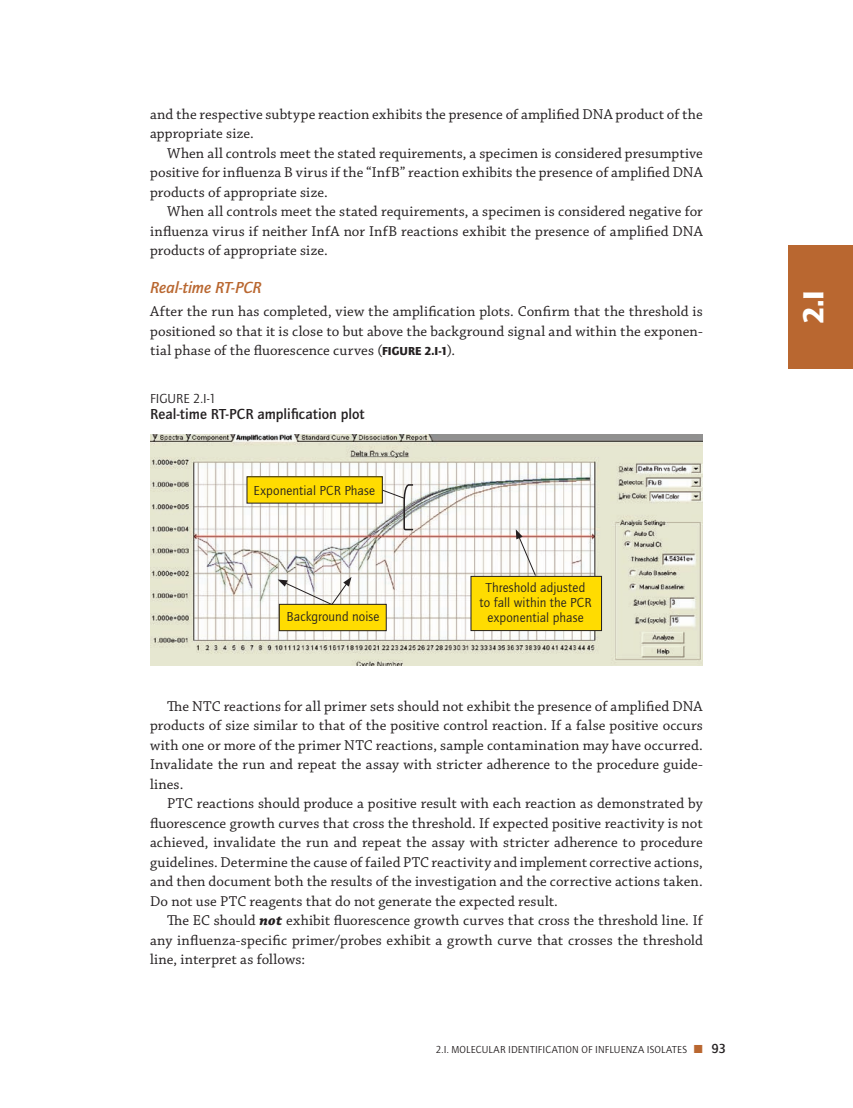
<style>
.page{position:relative;width:853px;height:1108px;background:#fff}
.page>*{position:absolute;margin:0;border:0;box-sizing:border-box;transform-origin:0 0}
.t1{font:900 30px "Quay Itc T";color:#fff}
.t2{font:italic 700 16.5px "Quay Itc T";color:#b96730}
.t3{font:15px/19.5px "Chaparral Pro";letter-spacing:.005em;color:#231f20;text-align:justify}
.t4{font:700 15px "Quay Itc T";color:#231f20}
.t5{font:13.5px/15px "Quay Itc T";letter-spacing:.005em;color:#231f20;text-align:center}
.t6{font:700 13.5px "Quay Itc T";color:#231f20}
.t7{font:10.5px "Quay Itc T";letter-spacing:.015em;color:#231f20}
.s1{font-family:"Quay Itc T";font-weight:900;font-size:12px}
.s2{font-weight:700;font-style:italic}
.s3{font-weight:400;font-size:10.5px}
.s4{font-family:"European Pi Three";font-weight:400;color:#b96730}
</style>
<div class="page">
<img style="left:150px;top:435px;width:553px;height:230px">
<div style="left:788px;top:246px;width:65px;height:123px;background:#b96730"></div>
<div style="left:279px;top:604px;width:107px;height:27px;background:#ffdc01"></div>
<div style="left:279px;top:604px;width:108px;height:27px;border:1px solid #231f20"></div>
<svg style="left:278px;top:577px;width:73px;height:29px"></svg>
<div style="left:471px;top:576px;width:130px;height:55px;background:#ffdc01"></div>
<div style="left:471px;top:576px;width:131px;height:55px;border:1px solid #231f20"></div>
<svg style="left:516px;top:529px;width:20px;height:48px"></svg>
<div style="left:247px;top:477px;width:135px;height:26px;background:#ffdc01"></div>
<div style="left:247px;top:476px;width:136px;height:28px;border:1px solid #231f20"></div>
<svg style="left:382px;top:483px;width:33px;height:48px"></svg>
<p class="t3" style="left:150px;top:105px;width:554px">and the respective subtype reaction exhibits the presence of amplified DNA product of the appropriate size.</p>
<p class="t3" style="left:150px;top:144px;width:554px;text-indent:17px">When all controls meet the stated requirements, a specimen is considered presumptive positive for influenza B virus if the “InfB” reaction exhibits the presence of amplified DNA products of appropriate size.</p>
<p class="t3" style="left:150px;top:202px;width:554px;text-indent:17px">When all controls meet the stated requirements, a specimen is considered negative for influenza virus if neither InfA nor InfB reactions exhibit the presence of amplified DNA products of appropriate size.</p>
<p class="t2" style="left:150px;top:278px;width:113px">Real-time RT-PCR</p>
<p class="t3" style="left:150px;top:302px;width:554px">After the run has completed, view the amplification plots. Confirm that the threshold is positioned so that it is close to but above the background signal and within the exponen&shy;tial phase of the fluorescence curves (<span class="s1">FIGURE 2.I-1</span>).</p>
<p class="t5" style="left:150px;top:391px;width:21px">FIGURE</p>
<p class="t5" style="left:193px;top:391px;width:25px">2.I-1</p>
<p class="t4" style="left:150px;top:406px;width:216px">Real-time RT-PCR amplification plot</p>
<p class="t5" style="left:254px;top:483px;width:123px">Exponential PCR Phase</p>
<p class="t5" style="left:286px;top:609px;width:94px">Background noise</p>
<p class="t5" style="left:479px;top:580px;width:112px">Threshold adjusted to fall within the PCR exponential phase</p>
<p class="t3" style="left:150px;top:697px;width:554px;text-indent:17px">The NTC reactions for all primer sets should not exhibit the presence of amplified DNA products of size similar to that of the positive control reaction. If a false positive occurs with one or more of the primer NTC reactions, sample contamination may have occurred.<br>Invalidate the run and repeat the assay with stricter adherence to the procedure guide&shy;lines.</p>
<p class="t3" style="left:150px;top:794px;width:554px;text-indent:17px">PTC reactions should produce a positive result with each reaction as demonstrated by fluorescence growth curves that cross the threshold. If expected positive reactivity is not achieved, invalidate the run and repeat the assay with stricter adherence to procedure guidelines. Determine the cause of failed PTC reactivity and implement corrective actions, and then document both the results of the investigation and the corrective actions taken.<br>Do not use PTC reagents that do not generate the expected result.</p>
<p class="t3" style="left:150px;top:911px;width:554px;text-indent:17px">The EC should <span class="s2">not</span> exhibit fluorescence growth curves that cross the threshold line. If any influenza-specific primer/probes exhibit a growth curve that crosses the threshold line, interpret as follows:</p>
<p class="t7" style="left:436px;top:1044px;width:49px">2.I. MOLE CULAR</p>
<p class="t7" style="left:508px;top:1044px;width:99px">IDE NTIFICAT ION OF INFLUE</p>
<p class="t7" style="left:626px;top:1044px;width:38px">NZA ISOLATE</p>
<p class="t6" style="left:682px;top:1041px;width:45px"><span class="s3">S</span><span class="s4">K</span>93</p>
<h1 class="t1" style="left:796px;top:324px;width:36px;rotate:-90deg">2.I</h1>
</div>
